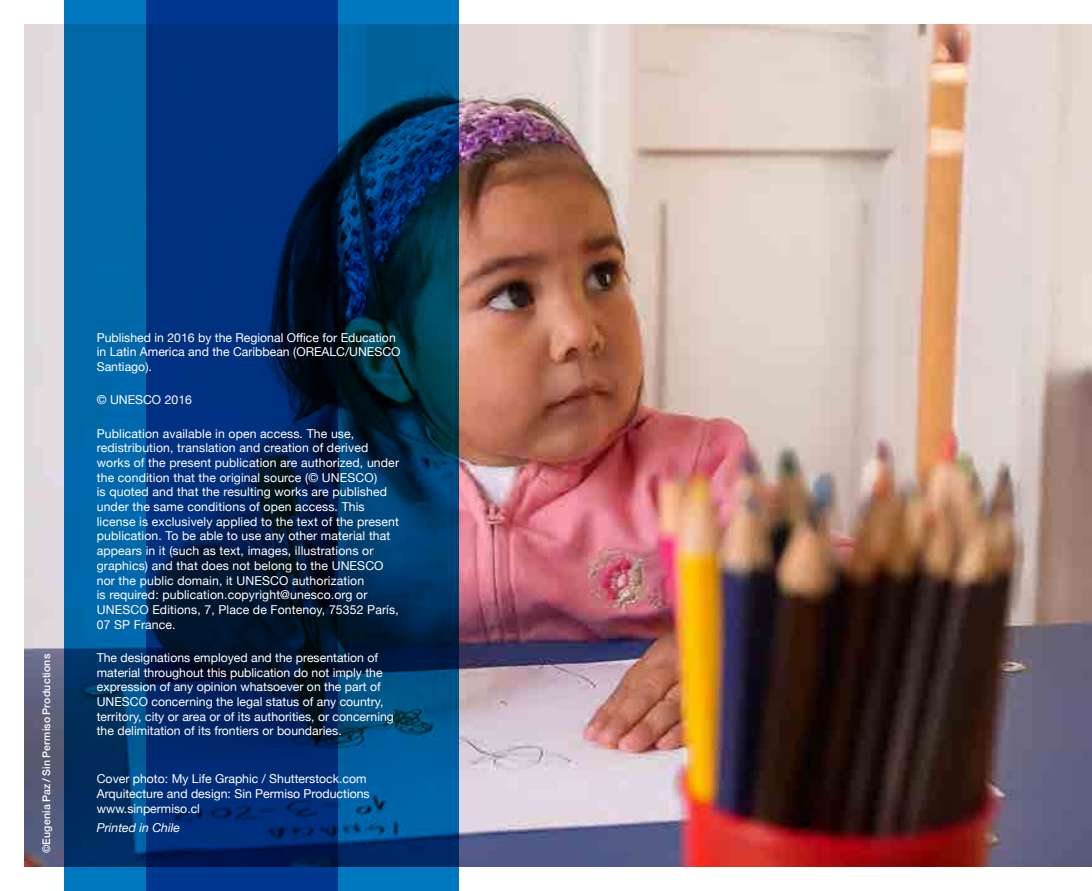
<style>
.page{position:relative;width:1092px;height:891px;background:#fff}
.page>*{position:absolute;margin:0;border:0;box-sizing:border-box;transform-origin:0 0}
.t1{font:12.25px/14.7px "Helvetica Neue";letter-spacing:.01em;color:#fff}
.t2{font:italic 12.25px "Helvetica Neue";color:#fff}
.t3{font:500 10.5px "Helvetica Neue";letter-spacing:.02em;color:#fff}
</style>
<div class="page">
<img style="left:25px;top:25px;width:1066px;height:841px">
<svg style="left:64px;top:0;width:82px;height:890px;background:#005c9a"></svg>
<svg style="left:146px;top:0;width:313px;height:890px;background:#002f65"></svg>
<p class="t3" style="left:38px;top:853px;width:201px;rotate:-90deg">©Eugenia Paz / Sin Permiso Productions</p>
<p class="t1" style="left:97px;top:331px;width:305px">Published in 2016 by the Regional Office for Education in Latin America and the Caribbean (OREALC/UNESCO<br>Santiago).</p>
<p class="t1" style="left:97px;top:393px;width:97px">© UNESCO 2016</p>
<p class="t1" style="left:97px;top:426px;width:304px">Publication available in open access. The use, redistribution, translation and creation of derived works of the present publication are authorized, under the condition that the original source (© UNESCO)<br>is quoted and that the resulting works are published under the same conditions of open access. This license is exclusively applied to the text of the present publication. To be able to use any other material that appears in it (such as text, images, illustrations or graphics) and that does not belong to the UNESCO nor the public domain, it UNESCO authorization<br>is required: publication.copyright@unesco.org or UNESCO Editions, 7, Place de Fontenoy, 75352 París, 07 SP France.</p>
<p class="t1" style="left:97px;top:650px;width:298px">The designations employed and the presentation of material throughout this publication do not imply the expression of any opinion whatsoever on the part of UNESCO concerning the legal status of any country, territory, city or area or of its authorities, or concerning the delimitation of its frontiers or boundaries.</p>
<p class="t1" style="left:97px;top:772px;width:274px">Cover photo: My Life Graphic / Shutterstock.com<br>Arquitecture and design: Sin Permiso Productions www.sinpermiso.cl</p>
<p class="t2" style="left:97px;top:819px;width:85px">Printed in Chile</p>
</div>
